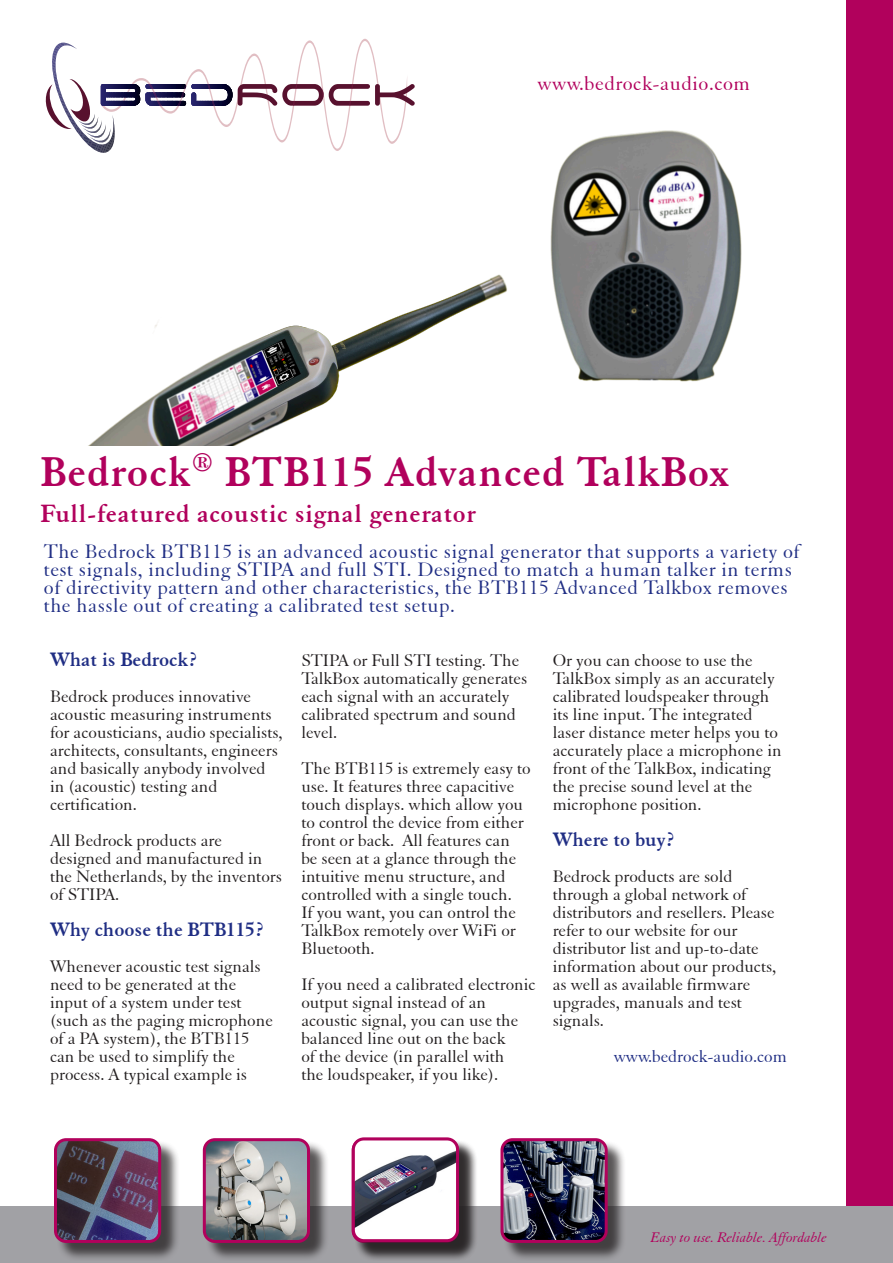
<style>
.page{position:relative;width:893px;height:1263px;background:#fff}
.page>*{position:absolute;margin:0;border:0;box-sizing:border-box;transform-origin:0 0}
.t1{font:700 45px "Elegant Garamond BT";letter-spacing:.025em;color:#b1015c}
.t2{font:700 27px "Elegant Garamond BT";letter-spacing:.025em;color:#b1015c}
.t3{font:21px/18px "Elegant Garamond BT";letter-spacing:.025em;color:#202e84}
.t4{font:700 21px "Elegant Garamond BT";color:#202e84}
.t5{font:21px "Elegant Garamond BT";letter-spacing:.025em;color:#b1015c}
.t6{font:18px/18px "Elegant Garamond BT";color:#231f20}
.t7{font:18px "Elegant Garamond BT";color:#202e84}
.t8{font:italic 15px "Elegant Garamond BT";color:#b1015c}
</style>
<div class="page">
<div style="left:846px;top:0;width:47px;height:1263px;background:#b1015c"></div>
<div style="left:0;top:1206px;width:893px;height:57px;background:#a1a1a5"></div>
<div style="left:503px;top:1140px;width:123px;height:121px;background:#231f20;opacity:.75"></div>
<img style="left:503px;top:1140px;width:103px;height:101px">
<div style="left:500px;top:1138px;width:108px;height:105px;border:3px solid #b1015c;border-radius:11px"></div>
<div style="left:205px;top:1140px;width:124px;height:121px;background:#231f20;opacity:.75"></div>
<img style="left:205px;top:1140px;width:103px;height:101px">
<div style="left:203px;top:1138px;width:107px;height:105px;border:3px solid #b1015c;border-radius:11px"></div>
<svg style="left:46px;top:39px;width:369px;height:82px"></svg>
<div style="left:56px;top:1140px;width:124px;height:121px;background:#231f20;opacity:.75"></div>
<img style="left:56px;top:1140px;width:104px;height:101px">
<div style="left:54px;top:1138px;width:107px;height:105px;border:3px solid #b1015c;border-radius:11px"></div>
<div style="left:354px;top:1139px;width:124px;height:121px;background:#231f20;opacity:.75"></div>
<img style="left:353px;top:1140px;width:105px;height:101px">
<div style="left:352px;top:1137px;width:107px;height:105px;border:3px solid #b1015c;border-radius:11px"></div>
<img style="left:54px;top:121px;width:688px;height:325px">
<p class="t5" style="left:537px;top:71px;width:214px">www.bedrock-audio.com</p>
<p class="t1" style="left:40px;top:445px;width:690px">Bedrock<sup>®</sup> BTB115 Advanced TalkBox</p>
<p class="t2" style="left:40px;top:497px;width:437px">Full-featured acoustic signal generator</p>
<p class="t3" style="left:44px;top:542px;width:757px">The Bedrock BTB115 is an advanced acoustic signal generator that supports a variety of test signals, including STIPA and full STI. Designed to match a human talker in terms of directivity pattern and other characteristics, the BTB115 Advanced Talkbox removes the hassle out of creating a calibrated test setup.</p>
<p class="t4" style="left:50px;top:647px;width:149px">What is Bedrock?</p>
<p class="t6" style="left:50px;top:687px;width:234px">Bedrock produces innovative acoustic measuring instruments for acousticians, audio specialists, architects, consultants, engineers and basically anybody involved in (acoustic) testing and certification.</p>
<p class="t6" style="left:50px;top:831px;width:233px">All Bedrock products are designed and manufactured in the Netherlands, by the inventors of STIPA.</p>
<p class="t4" style="left:50px;top:917px;width:216px">Why choose the BTB115?</p>
<p class="t6" style="left:50px;top:957px;width:224px">Whenever acoustic test signals need to be generated at the input of a system under test (such as the paging microphone of a PA system), the BTB115 can be used to simplify the process. A typical example is</p>
<p class="t6" style="left:301px;top:651px;width:227px">STIPA or Full STI testing. The<br>TalkBox automatically generates each signal with an accurately calibrated spectrum and sound level.</p>
<p class="t6" style="left:301px;top:759px;width:231px">The BTB115 is extremely easy to use. It features three capacitive touch displays. which allow you to control the device from either front or back. All features can<br>be seen at a glance through the intuitive menu structure, and controlled with a single touch.<br>If you want, you can ontrol the<br>TalkBox remotely over WiFi or<br>Bluetooth.</p>
<p class="t6" style="left:301px;top:975px;width:236px">If you need a calibrated electronic output signal instead of an acoustic signal, you can use the balanced line out on the back<br>of the device (in parallel with<br>the loudspeaker, if you like).</p>
<p class="t6" style="left:553px;top:651px;width:230px">Or you can choose to use the<br>TalkBox simply as an accurately calibrated loudspeaker through its line input. The integrated laser distance meter helps you to accurately place a microphone in front of the TalkBox, indicating the precise sound level at the microphone position.</p>
<p class="t4" style="left:553px;top:827px;width:124px">Where to buy?</p>
<p class="t6" style="left:553px;top:867px;width:225px">Bedrock products are sold through a global network of distributors and resellers. Please refer to our website for our distributor list and up-to-date information about our products, as well as available firmware upgrades, manuals and test signals.</p>
<p class="t7" style="left:614px;top:1046px;width:175px">www.bedrock-audio.com</p>
<p class="t8" style="left:651px;top:1228px;width:178px">Easy to use. Reliable. Affordable</p>
</div>
